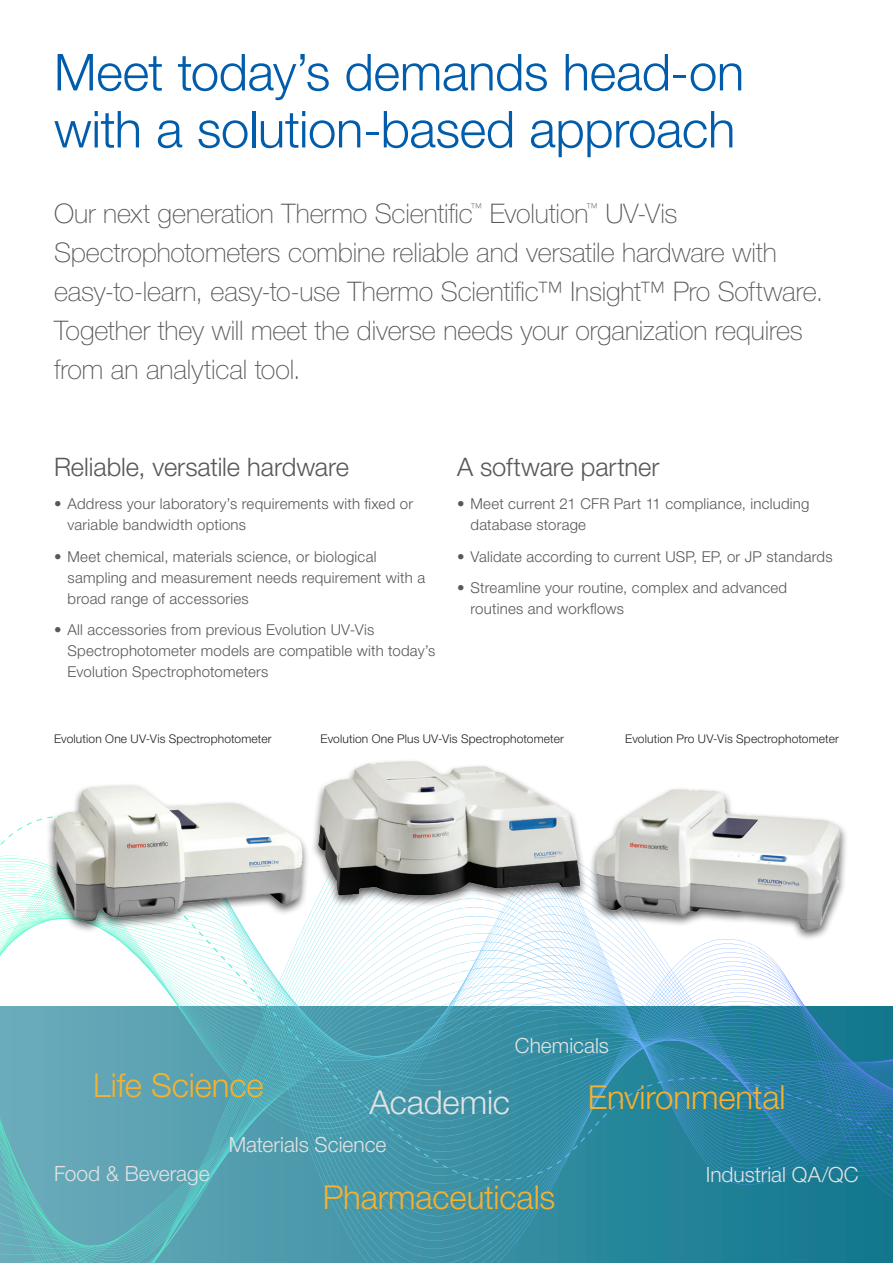
<style>
.page{position:relative;width:893px;height:1263px;background:#fff}
.page>*{position:absolute;margin:0;border:0;box-sizing:border-box;transform-origin:0 0}
.t1{font:300 51px/57px "Helvetica Neue LTW1 G";letter-spacing:-.01em;color:#015dab}
.t2{font:300 33px "Helvetica Neue LTW1 G";letter-spacing:-.005em;color:#f5b12f}
.t3{font:300 33px "Helvetica Neue LTW1 G";letter-spacing:-.005em;color:#e2e3e3}
.t4{font:100 27px/39px "Helvetica Neue LTW1 G";letter-spacing:-.005em;color:#57585a}
.t5{font:300 25.5px "Helvetica Neue LTW1 G";letter-spacing:-.005em;color:#57585a}
.t6{font:300 21px "Helvetica Neue LTW1 G";color:#e2e3e3}
.t7{font:300 15px/21px "Helvetica Neue LTW1 G";letter-spacing:.015em;color:#57585a}
.t8{font:300 12px "Helvetica Neue LTW1 G";letter-spacing:.015em;color:#231f20}
</style>
<div class="page">
<svg style="left:0;top:974px;width:789px;height:282px;background:#7abbc5"></svg>
<svg style="left:22px;top:981px;width:770px;height:282px;background:#76b5c2"></svg>
<svg style="left:83px;top:999px;width:810px;height:264px;background:#3a8fa5"></svg>
<svg style="left:0;top:818px;width:706px;height:261px"></svg>
<div style="left:46px;top:758px;width:802px;height:183px;background:#231f20;opacity:.75"></div>
<img style="left:310px;top:760px;width:91px;height:108px">
<h1 class="t1" style="left:54px;top:44px;width:692px">Meet today’s demands head-on with a solution-based approach</h1>
<p class="t4" style="left:54px;top:194px;width:771px">Our next generation Thermo Scientific<sup>™</sup> Evolution<sup>™</sup> UV-Vis Spectrophotometers combine reliable and versatile hardware with easy-to-learn, easy-to-use Thermo Scientific™ Insight™ Pro Software.<br>Together they will meet the diverse needs your organization requires from an analytical tool.</p>
<h3 class="t5" style="left:54px;top:451px;width:297px">Reliable, versatile hardware</h3>
<p class="t7" style="left:68px;top:493px;width:347px;text-indent:-14px">• Address your laboratory’s requirements with fixed or variable bandwidth options</p>
<p class="t7" style="left:68px;top:546px;width:359px;text-indent:-14px">• Meet chemical, materials science, or biological sampling and measurement needs requirement with a broad range of accessories</p>
<p class="t7" style="left:68px;top:619px;width:369px;text-indent:-14px">• All accessories from previous Evolution UV-Vis<br>Spectrophotometer models are compatible with today’s<br>Evolution Spectrophotometers</p>
<h3 class="t5" style="left:457px;top:451px;width:204px">A software partner</h3>
<p class="t7" style="left:470px;top:493px;width:340px;text-indent:-14px">• Meet current 21 CFR Part 11 compliance, including database storage</p>
<p class="t7" style="left:457px;top:546px;width:377px">• Validate according to current USP, EP, or JP standards</p>
<p class="t7" style="left:470px;top:577px;width:318px;text-indent:-14px">• Streamline your routine, complex and advanced routines and workflows</p>
<p class="t8" style="left:54px;top:731px;width:219px">Evolution One UV-Vis Spectrophotometer</p>
<p class="t8" style="left:321px;top:731px;width:245px">Evolution One Plus UV-Vis Spectrophotometer</p>
<p class="t8" style="left:625px;top:731px;width:215px">Evolution Pro UV-Vis Spectrophotometer</p>
<h2 class="t2" style="left:93px;top:1065px;width:172px">Life Science</h2>
<h3 class="t6" style="left:515px;top:1033px;width:95px">Chemicals</h3>
<h2 class="t3" style="left:369px;top:1082px;width:142px">Academic</h2>
<h2 class="t2" style="left:588px;top:1077px;width:199px">Environmental</h2>
<h3 class="t6" style="left:54px;top:1160px;width:157px">Food &amp; Beverage</h3>
<h3 class="t6" style="left:229px;top:1132px;width:159px">Materials Science</h3>
<h2 class="t2" style="left:323px;top:1177px;width:234px">Pharmaceuticals</h2>
<h3 class="t6" style="left:706px;top:1161px;width:154px">Industrial QA/QC</h3>
</div>
